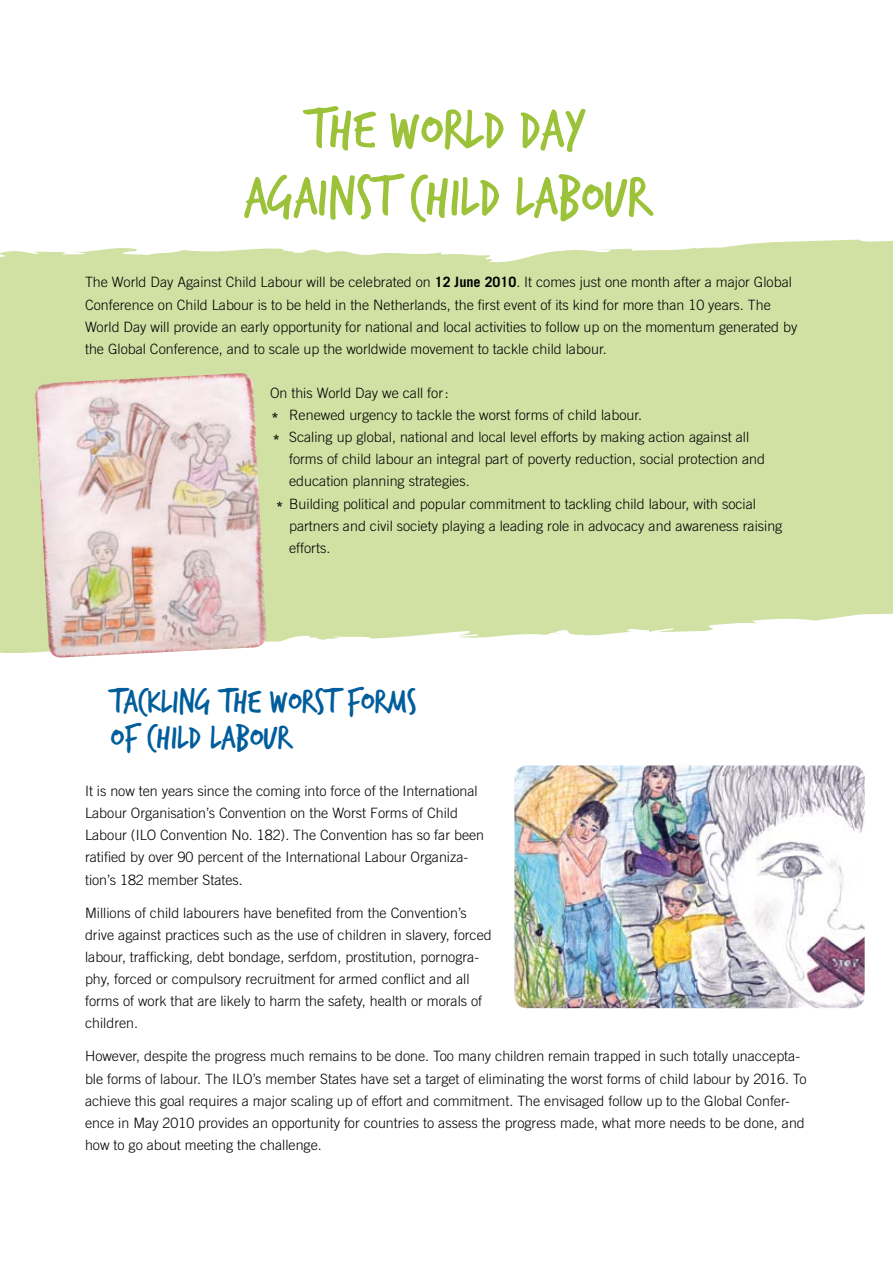
<style>
.page{position:relative;width:893px;height:1263px;background:#fff}
.page>*{position:absolute;margin:0;border:0;box-sizing:border-box;transform-origin:0 0}
.t1{font:60px/67.5px "Trash Hand";color:#9cc239;text-align:center}
.t2{font:36px/36px "Trash Hand";color:#005d9c}
.t3{font:300 14.25px/22px "Trade Gothic";color:#000}
.s1{font-weight:700}
</style>
<div class="page">
<svg style="left:0;top:239px;width:893px;height:414px;background:#d4e3ab"></svg>
<img style="left:35px;top:373px;width:232px;height:285px">
<img style="left:514px;top:765px;width:351px;height:243px">
<h1 class="t1" style="left:244px;top:98px;width:406px">THE WORLD DAY<br>AGAINST CHILD LABOUR</h1>
<p class="t3" style="left:85px;top:271px;width:714px">The World Day Against Child Labour will be celebrated on <span class="s1">12 June 2010</span>. It comes just one month after a major Global Conference on Child Labour is to be held in the Netherlands, the first event of its kind for more than 10 years. The World Day will provide an early opportunity for national and local activities to follow up on the momentum generated by the Global Conference, and to scale up the worldwide movement to tackle child labour.</p>
<p class="t3" style="left:270px;top:382px;width:180px">On this World Day we call for:</p>
<p class="t3" style="left:271px;top:404px;width:372px"><span class="s1">*</span> Renewed urgency to tackle the worst forms of child labour.</p>
<p class="t3" style="left:273px;top:426px;width:478px"><span class="s1">*</span> Scaling up global, national and local level efforts by making action against all</p>
<p class="t3" style="left:289px;top:448px;width:477px">forms of child labour an integral part of poverty reduction, social protection and</p>
<p class="t3" style="left:289px;top:470px;width:182px">education planning strategies.</p>
<p class="t3" style="left:276px;top:492px;width:482px"><span class="s1">*</span> Building political and popular commitment to tackling child labour, with social</p>
<p class="t3" style="left:289px;top:514px;width:495px">partners and civil society playing a leading role in advocacy and awareness raising</p>
<p class="t3" style="left:289px;top:536px;width:43px">efforts.</p>
<h2 class="t2" style="left:111px;top:685px;width:308px">TACKLING THE WORST FORMS<br>OF CHILD LABOUR</h2>
<p class="t3" style="left:85px;top:780px;width:401px">It is now ten years since the coming into force of the International Labour Organisation’s Convention on the Worst Forms of Child Labour (ILO Convention No. 182). The Convention has so far been ratified by over 90 percent of the International Labour Organiza&shy;tion’s 182 member States.</p>
<p class="t3" style="left:85px;top:901px;width:408px">Millions of child labourers have benefited from the Convention’s drive against practices such as the use of children in slavery, forced labour, trafficking, debt bondage, serfdom, prostitution, pornogra&shy;phy, forced or compulsory recruitment for armed conflict and all forms of work that are likely to harm the safety, health or morals of children.</p>
<p class="t3" style="left:85px;top:1045px;width:723px">However, despite the progress much remains to be done. Too many children remain trapped in such totally unaccepta&shy;ble forms of labour. The ILO’s member States have set a target of eliminating the worst forms of child labour by 2016. To achieve this goal requires a major scaling up of effort and commitment. The envisaged follow up to the Global Confer&shy;ence in May 2010 provides an opportunity for countries to assess the progress made, what more needs to be done, and how to go about meeting the challenge.</p>
</div>
